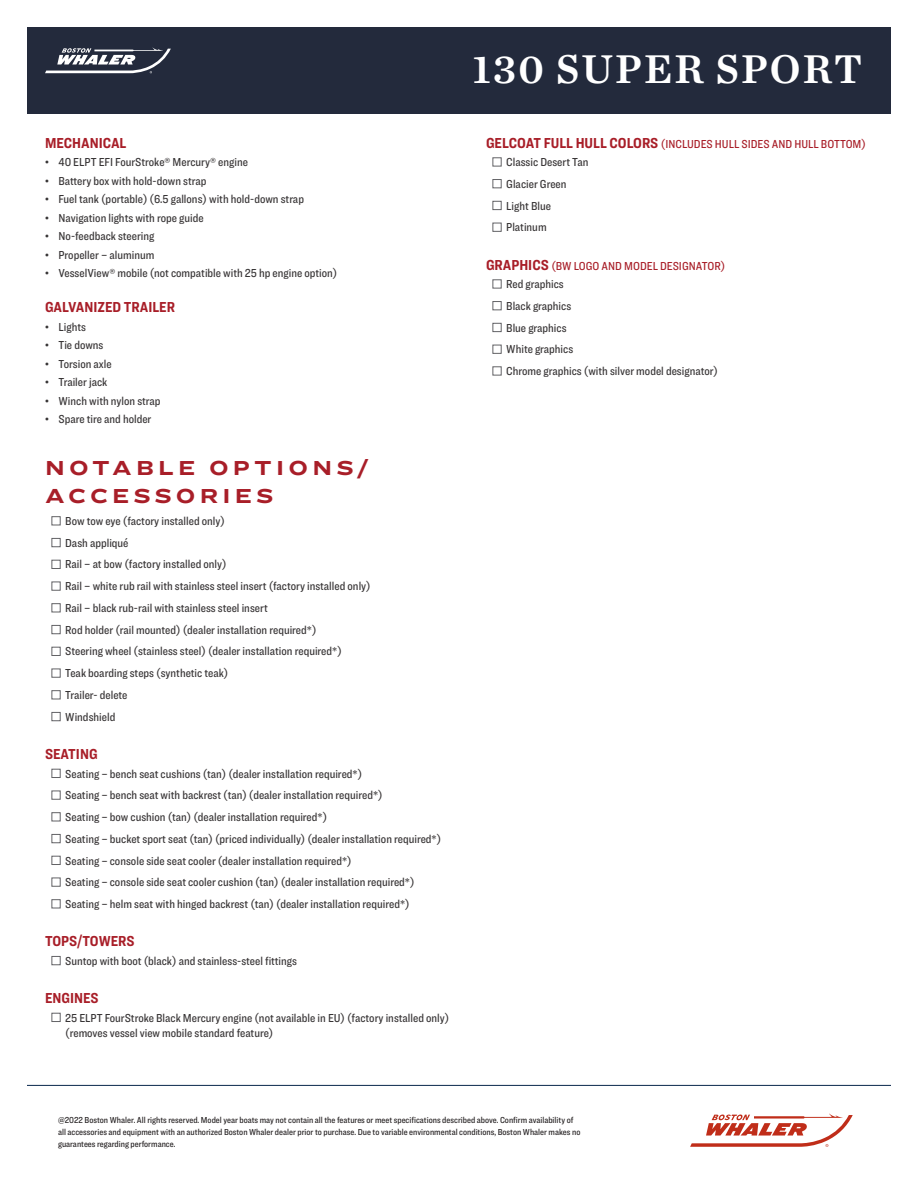
<style>
.page{position:relative;width:918px;height:1188px;background:#fff}
.page>*{position:absolute;margin:0;border:0;box-sizing:border-box;transform-origin:0 0}
.t1{font:42px "Chronicle Text G1 Semi";letter-spacing:.05em;color:#fff}
.Lg__Red_Bold_Header{font:700 21px "Ringside Extra Wide";letter-spacing:.2em;color:#a81e28}
.All_Cap_Red_Subhead{font:700 15px "Ringside Condensed";color:#a81e28}
.t2{font:500 12px/15px "Ringside Condensed";color:#373435}
.All_Cap_Red_Subhead-2{font:500 12px "Ringside Condensed";color:#a81e28}
.t3{font:500 9px/12px "Ringside Condensed";color:#231f20}
.s1{color:#636366}
.s2{font-weight:700;font-size:15px}
</style>
<div class="page">
<svg style="left:690px;top:1113px;width:163px;height:34px"></svg>
<hr style="left:27px;top:1085px;width:864px;height:1px;background:#09274c">
<div style="left:27px;top:27px;width:864px;height:86px;background:#232a3c"></div>
<svg style="left:45px;top:47px;width:126px;height:26px"></svg>
<p class="All_Cap_Red_Subhead" style="left:45px;top:132px;width:83px">MECHANICAL</p>
<p class="t2" style="left:45px;top:154px;width:204px">• 40 ELPT EFI FourStroke® Mercury® engine</p>
<p class="t2" style="left:45px;top:173px;width:163px">• Battery box with hold-down strap</p>
<p class="t2" style="left:45px;top:191px;width:261px">• Fuel tank (portable) (6.5 gallons) with hold-down strap</p>
<p class="t2" style="left:45px;top:210px;width:160px">• Navigation lights with rope guide</p>
<p class="t2" style="left:45px;top:228px;width:111px">• No-feedback steering</p>
<p class="t2" style="left:45px;top:247px;width:111px">• Propeller – aluminum</p>
<p class="t2" style="left:45px;top:265px;width:294px">• VesselView® mobile (not compatible with 25 hp engine option)</p>
<p class="All_Cap_Red_Subhead" style="left:45px;top:296px;width:132px">GALVANIZED TRAILER</p>
<p class="t2" style="left:45px;top:319px;width:43px">• Lights</p>
<p class="t2" style="left:45px;top:337px;width:60px">• Tie downs</p>
<p class="t2" style="left:45px;top:356px;width:68px">• Torsion axle</p>
<p class="t2" style="left:45px;top:374px;width:64px">• Trailer jack</p>
<p class="t2" style="left:45px;top:393px;width:117px">• Winch with nylon strap</p>
<p class="t2" style="left:45px;top:412px;width:108px">• Spare tire and holder</p>
<p class="Lg__Red_Bold_Header" style="left:45px;top:452px;width:325px">NOTABLE OPTIONS/</p>
<p class="Lg__Red_Bold_Header" style="left:45px;top:480px;width:230px">ACCESSORIES</p>
<p class="t2" style="left:51px;top:513px;width:175px"><span class="s1">■</span> Bow tow eye (factory installed only)</p>
<p class="t2" style="left:51px;top:535px;width:79px"><span class="s1">■</span> Dash appliqué</p>
<p class="t2" style="left:51px;top:557px;width:177px"><span class="s1">■</span> Rail – at bow (factory installed only)</p>
<p class="t2" style="left:51px;top:579px;width:321px"><span class="s1">■</span> Rail – white rub rail with stainless steel insert (factory installed only)</p>
<p class="t2" style="left:51px;top:600px;width:218px"><span class="s1">■</span> Rail – black rub-rail with stainless steel insert</p>
<p class="t2" style="left:51px;top:622px;width:267px"><span class="s1">■</span> Rod holder (rail mounted) (dealer installation required*)</p>
<p class="t2" style="left:51px;top:644px;width:292px"><span class="s1">■</span> Steering wheel (stainless steel) (dealer installation required*)</p>
<p class="t2" style="left:51px;top:666px;width:178px"><span class="s1">■</span> Teak boarding steps (synthetic teak)</p>
<p class="t2" style="left:51px;top:687px;width:78px"><span class="s1">■</span> Trailer- delete</p>
<p class="t2" style="left:51px;top:709px;width:65px"><span class="s1">■</span> Windshield</p>
<p class="All_Cap_Red_Subhead" style="left:45px;top:743px;width:54px">SEATING</p>
<p class="t2" style="left:51px;top:766px;width:312px"><span class="s1">■</span> Seating – bench seat cushions (tan) (dealer installation required*)</p>
<p class="t2" style="left:51px;top:788px;width:333px"><span class="s1">■</span> Seating – bench seat with backrest (tan) (dealer installation required*)</p>
<p class="t2" style="left:51px;top:809px;width:277px"><span class="s1">■</span> Seating – bow cushion (tan) (dealer installation required*)</p>
<p class="t2" style="left:51px;top:831px;width:391px"><span class="s1">■</span> Seating – bucket sport seat (tan) (priced individually) (dealer installation required*)</p>
<p class="t2" style="left:51px;top:853px;width:302px"><span class="s1">■</span> Seating – console side seat cooler (dealer installation required*)</p>
<p class="t2" style="left:51px;top:875px;width:365px"><span class="s1">■</span> Seating – console side seat cooler cushion (tan) (dealer installation required*)</p>
<p class="t2" style="left:51px;top:896px;width:360px"><span class="s1">■</span> Seating – helm seat with hinged backrest (tan) (dealer installation required*)</p>
<p class="All_Cap_Red_Subhead" style="left:45px;top:931px;width:91px">TOPS/TOWERS</p>
<p class="t2" style="left:51px;top:953px;width:247px"><span class="s1">■</span> Suntop with boot (black) and stainless-steel fittings</p>
<p class="All_Cap_Red_Subhead" style="left:45px;top:987px;width:55px">ENGINES</p>
<p class="t2" style="left:65px;top:1010px;width:385px;text-indent:-14px"><span class="s1">■</span> 25 ELPT FourStroke Black Mercury engine (not available in EU) (factory installed only) (removes vessel view mobile standard feature)</p>
<h1 class="t1" style="left:472px;top:36px;width:392px">130 SUPER SPORT</h1>
<p class="All_Cap_Red_Subhead-2" style="left:486px;top:135px;width:381px"><span class="s2">GELCOAT FULL HULL COLORS</span> (INCLUDES HULL SIDES AND HULL BOTTOM)</p>
<p class="t2" style="left:492px;top:154px;width:97px"><span class="s1">■</span> Classic Desert Tan</p>
<p class="t2" style="left:492px;top:176px;width:76px"><span class="s1">■</span> Glacier Green</p>
<p class="t2" style="left:492px;top:198px;width:60px"><span class="s1">■</span> Light Blue</p>
<p class="t2" style="left:492px;top:220px;width:56px"><span class="s1">■</span> Platinum</p>
<p class="All_Cap_Red_Subhead-2" style="left:486px;top:257px;width:241px"><span class="s2">GRAPHICS</span> (BW LOGO AND MODEL DESIGNATOR)</p>
<p class="t2" style="left:492px;top:276px;width:73px"><span class="s1">■</span> Red graphics</p>
<p class="t2" style="left:492px;top:298px;width:80px"><span class="s1">■</span> Black graphics</p>
<p class="t2" style="left:492px;top:320px;width:76px"><span class="s1">■</span> Blue graphics</p>
<p class="t2" style="left:492px;top:342px;width:82px"><span class="s1">■</span> White graphics</p>
<p class="t2" style="left:492px;top:363px;width:227px"><span class="s1">■</span> Chrome graphics (with silver model designator)</p>
<p class="t3" style="left:58px;top:1114px;width:524px">@2022 Boston Whaler. All rights reserved. Model year boats may not contain all the features or meet specifications described above. Confirm availability of all accessories and equipment with an authorized Boston Whaler dealer prior to purchase. Due to variable environmental conditions, Boston Whaler makes no guarantees regarding performance.</p>
</div>
